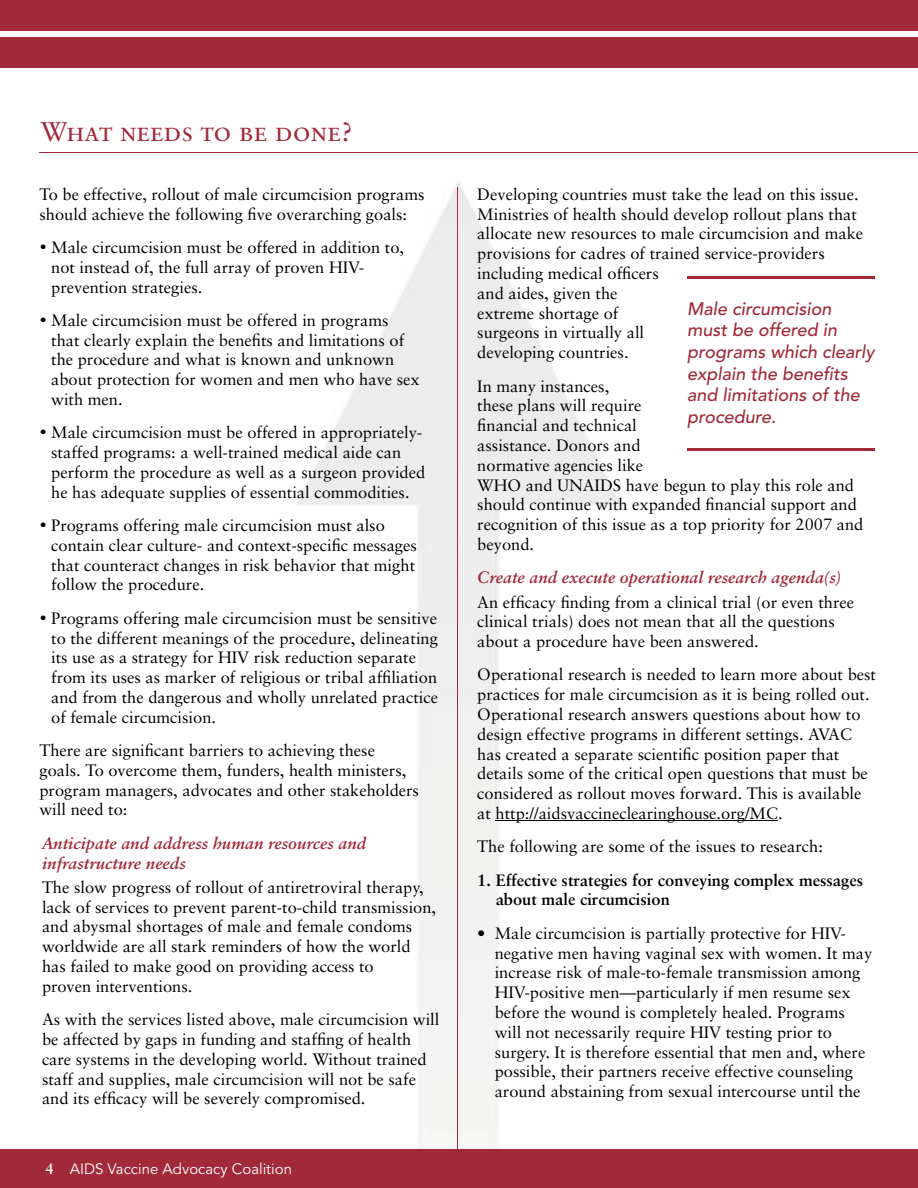
<style>
.page{position:relative;width:918px;height:1188px;background:#fff}
.page>*{position:absolute;margin:0;border:0;box-sizing:border-box;transform-origin:0 0}
.t1{font:27px "Sabon Roman SC";color:#a12938}
.t2{font:italic 500 18px/21.6px "Avenir";color:#a12938}
.t3{font:16.5px/19.8px "Sabon";color:#000}
.t4{font:italic 700 16.5px/19.8px "Sabon";color:#a12938}
.t5{font:700 16.5px/19.8px "Sabon";color:#000}
.t6{font:15px "Avenir";color:#fff}
.s1{font-family:"Sabon";font-weight:700}
</style>
<div class="page">
<img style="left:298px;top:182px;width:322px;height:967px">
<div style="left:0;top:1149px;width:918px;height:39px;background:#a12938"></div>
<div style="left:0;top:0;width:918px;height:67px;background:#a12938"></div>
<div style="left:0;top:31px;width:918px;height:6px;background:#fff"></div>
<hr style="left:496px;top:820px;width:282px;height:1px;background:#000">
<hr style="left:458px;top:187px;width:1px;height:964px;background:#a12938">
<hr style="left:687px;top:276px;width:187px;height:3px;background:#a12938">
<hr style="left:687px;top:448px;width:187px;height:3px;background:#a12938">
<hr style="left:39px;top:152px;width:879px;height:1px;background:#a12938">
<h1 class="t1" style="left:40px;top:115px;width:314px">What needs to be done?</h1>
<p class="t3" style="left:39px;top:184px;width:387px">To be effective, rollout of male circumcision programs should achieve the following five overarching goals:</p>
<p class="t3" style="left:51px;top:237px;width:354px;text-indent:-12px">• Male circumcision must be offered in addition to, not instead of, the full array of proven HIV&shy;prevention strategies.</p>
<p class="t3" style="left:51px;top:310px;width:370px;text-indent:-12px">• Male circumcision must be offered in programs that clearly explain the benefits and limitations of the procedure and what is known and unknown about protection for women and men who have sex with men.</p>
<p class="t3" style="left:51px;top:423px;width:376px;text-indent:-12px">• Male circumcision must be offered in appropriately&shy;staffed programs: a well-trained medical aide can perform the procedure as well as a surgeon provided he has adequate supplies of essential commodities.</p>
<p class="t3" style="left:51px;top:515px;width:367px;text-indent:-12px">• Programs offering male circumcision must also contain clear culture- and context-specific messages that counteract changes in risk behavior that might follow the procedure.</p>
<p class="t3" style="left:51px;top:608px;width:388px;text-indent:-12px">• Programs offering male circumcision must be sensitive to the different meanings of the procedure, delineating its use as a strategy for HIV risk reduction separate from its uses as marker of religious or tribal affiliation and from the dangerous and wholly unrelated practice of female circumcision.</p>
<p class="t3" style="left:39px;top:740px;width:381px">There are significant barriers to achieving these goals. To overcome them, funders, health ministers, program managers, advocates and other stakeholders will need to:</p>
<p class="t4" style="left:42px;top:833px;width:326px">Anticipate and address human resources and infrastructure needs</p>
<p class="t3" style="left:42px;top:877px;width:396px">The slow progress of rollout of antiretroviral therapy, lack of services to prevent parent-to-child transmission, and abysmal shortages of male and female condoms worldwide are all stark reminders of how the world has failed to make good on providing access to<br>proven interventions.</p>
<p class="t3" style="left:42px;top:1009px;width:399px">As with the services listed above, male circumcision will be affected by gaps in funding and staffing of health care systems in the developing world. Without trained staff and supplies, male circumcision will not be safe and its efficacy will be severely compromised.</p>
<p class="t6" style="left:46px;top:1161px;width:248px"><span class="s1">4</span> AIDS Vaccine Advocacy Coalition</p>
<p class="t3" style="left:477px;top:184px;width:387px">Developing countries must take the lead on this issue.<br>Ministries of health should develop rollout plans that allocate new resources to male circumcision and make provisions for cadres of trained service-providers including medical officers<br>and aides, given the<br>extreme shortage of<br>surgeons in virtually all<br>developing countries.</p>
<p class="t3" style="left:477px;top:376px;width:388px">In many instances,<br>these plans will require<br>financial and technical<br>assistance. Donors and<br>normative agencies like<br>WHO and UNAIDS have begun to play this role and should continue with expanded financial support and recognition of this issue as a top priority for 2007 and beyond.</p>
<p class="t4" style="left:477px;top:567px;width:365px">Create and execute operational research agenda(s)</p>
<p class="t3" style="left:477px;top:592px;width:378px">An efficacy finding from a clinical trial (or even three clinical trials) does not mean that all the questions about a procedure have been answered.</p>
<p class="t3" style="left:477px;top:665px;width:400px">Operational research is needed to learn more about best practices for male circumcision as it is being rolled out.<br>Operational research answers questions about how to design effective programs in different settings. AVAC has created a separate scientific position paper that details some of the critical open questions that must be considered as rollout moves forward. This is available at http://aidsvaccineclearinghouse.org/MC.</p>
<p class="t3" style="left:477px;top:837px;width:347px">The following are some of the issues to research:</p>
<p class="t5" style="left:496px;top:870px;width:369px;text-indent:-18px">1. Effective strategies for conveying complex messages about male circumcision</p>
<p class="t3" style="left:495px;top:923px;width:379px;text-indent:-17px">• Male circumcision is partially protective for HIV&shy;negative men having vaginal sex with women. It may increase risk of male-to-female transmission among HIV-positive men—particularly if men resume sex before the wound is completely healed. Programs will not necessarily require HIV testing prior to surgery. It is therefore essential that men and, where possible, their partners receive effective counseling around abstaining from sexual intercourse until the</p>
<p class="t2" style="left:687px;top:298px;width:189px">Male circumcision must be offered in programs which clearly explain the benefits and limitations of the procedure.</p>
</div>
